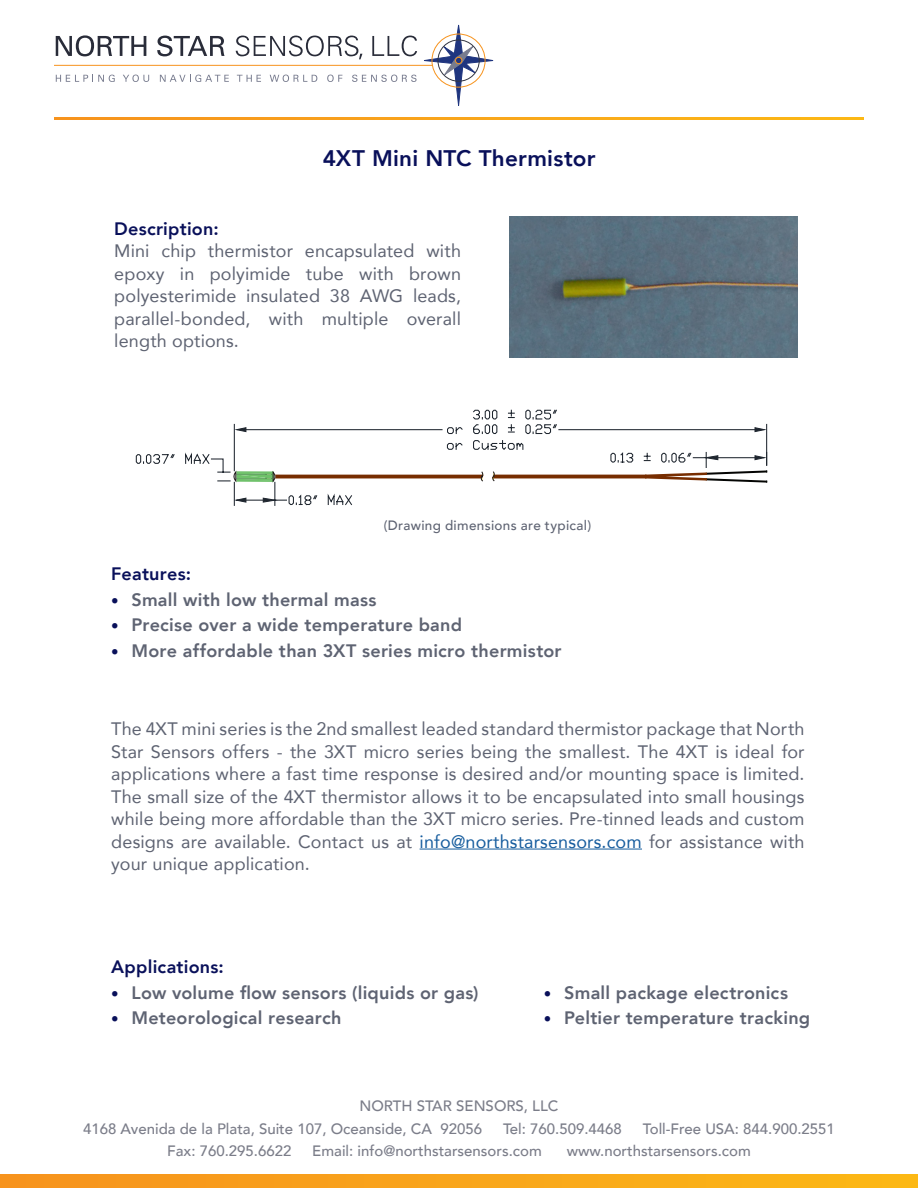
<style>
.page{position:relative;width:918px;height:1188px;background:#fff}
.page>*{position:absolute;margin:0;border:0;box-sizing:border-box;transform-origin:0 0}
.t1{font:800 22.5px "Avenir";letter-spacing:.01em;color:#09105a}
.t2{font:18px/22.5px "Avenir";letter-spacing:.01em;color:#5e6372;text-align:justify}
.t3{font:800 18px "Avenir";letter-spacing:.015em;color:#5e6372}
.t4{font:800 18px "Avenir";letter-spacing:.015em;color:#09105a}
.t5{font:500 15px "Avenir";color:#7b7d89}
.t6{font:500 13.5px "Avenir";letter-spacing:.025em;color:#5e6372}
.s1{font-size:15px;color:#09105a}
.s2{color:#175d9e}
</style>
<div class="page">
<svg style="left:0;top:1174px;width:918px;height:14px"></svg>
<svg style="left:54px;top:118px;width:810px;height:1px"></svg>
<svg style="left:56px;top:75px;width:59px;height:7px"></svg>
<svg style="left:123px;top:75px;width:26px;height:7px"></svg>
<svg style="left:160px;top:75px;width:69px;height:7px"></svg>
<hr style="left:54px;top:65px;width:378px;height:1px;background:#f7931d">
<svg style="left:56px;top:35px;width:90px;height:21px"></svg>
<svg style="left:157px;top:36px;width:68px;height:20px"></svg>
<svg style="left:236px;top:24px;width:258px;height:82px"></svg>
<img style="left:510px;top:217px;width:287px;height:141px">
<hr style="left:420px;top:849px;width:222px;height:1px;background:#175d9e">
<svg style="left:135px;top:409px;width:633px;height:97px"></svg>
<p class="t1" style="left:323px;top:138px;width:274px">4XT Mini NTC Thermistor</p>
<p class="t4" style="left:114px;top:212px;width:106px">Description:</p>
<p class="t2" style="left:114px;top:239px;width:348px">Mini chip thermistor encapsulated with epoxy in polyimide tube with brown polyesterimide insulated 38 AWG leads, parallel-bonded, with multiple overall length options.</p>
<p class="t6" style="left:384px;top:514px;width:209px">(Drawing dimensions are typical)</p>
<p class="t4" style="left:111px;top:558px;width:81px">Features:</p>
<p class="t3" style="left:111px;top:583px;width:267px"><span class="s1">•</span> Small with low thermal mass</p>
<p class="t3" style="left:111px;top:609px;width:352px"><span class="s1">•</span> Precise over a wide temperature band</p>
<p class="t3" style="left:111px;top:634px;width:452px"><span class="s1">•</span> More affordable than 3XT series micro thermistor</p>
<p class="t2" style="left:111px;top:717px;width:695px">The 4XT mini series is the 2nd smallest leaded standard thermistor package that North Star Sensors offers - the 3XT micro series being the smallest. The 4XT is ideal for applications where a fast time response is desired and/or mounting space is limited.<br>The small size of the 4XT thermistor allows it to be encapsulated into small housings while being more affordable than the 3XT micro series. Pre-tinned leads and custom designs are available. Contact us at <span class="s2">info@northstarsensors.com</span> for assistance with your unique application.</p>
<p class="t4" style="left:111px;top:951px;width:114px">Applications:</p>
<p class="t3" style="left:111px;top:976px;width:369px"><span class="s1">•</span> Low volume flow sensors (liquids or gas)</p>
<p class="t3" style="left:111px;top:1002px;width:232px"><span class="s1">•</span> Meteorological research</p>
<p class="t3" style="left:544px;top:976px;width:246px"><span class="s1">•</span> Small package electronics</p>
<p class="t3" style="left:544px;top:1002px;width:268px"><span class="s1">•</span> Peltier temperature tracking</p>
<p class="t5" style="left:360px;top:1093px;width:200px">NORTH STAR SENSORS, LLC</p>
<p class="t5" style="left:83px;top:1116px;width:401px">4168 Avenida de la Plata, Suite 107, Oceanside, CA 92056</p>
<p class="t5" style="left:503px;top:1116px;width:120px">Tel: 760.509.4468</p>
<p class="t5" style="left:643px;top:1116px;width:194px">Toll-Free USA: 844.900.2551</p>
<p class="t5" style="left:167px;top:1138px;width:126px">Fax: 760.295.6622</p>
<p class="t5" style="left:312px;top:1138px;width:231px">Email: info@northstarsensors.com</p>
<p class="t5" style="left:567px;top:1138px;width:185px">www.northstarsensors.com</p>
</div>
